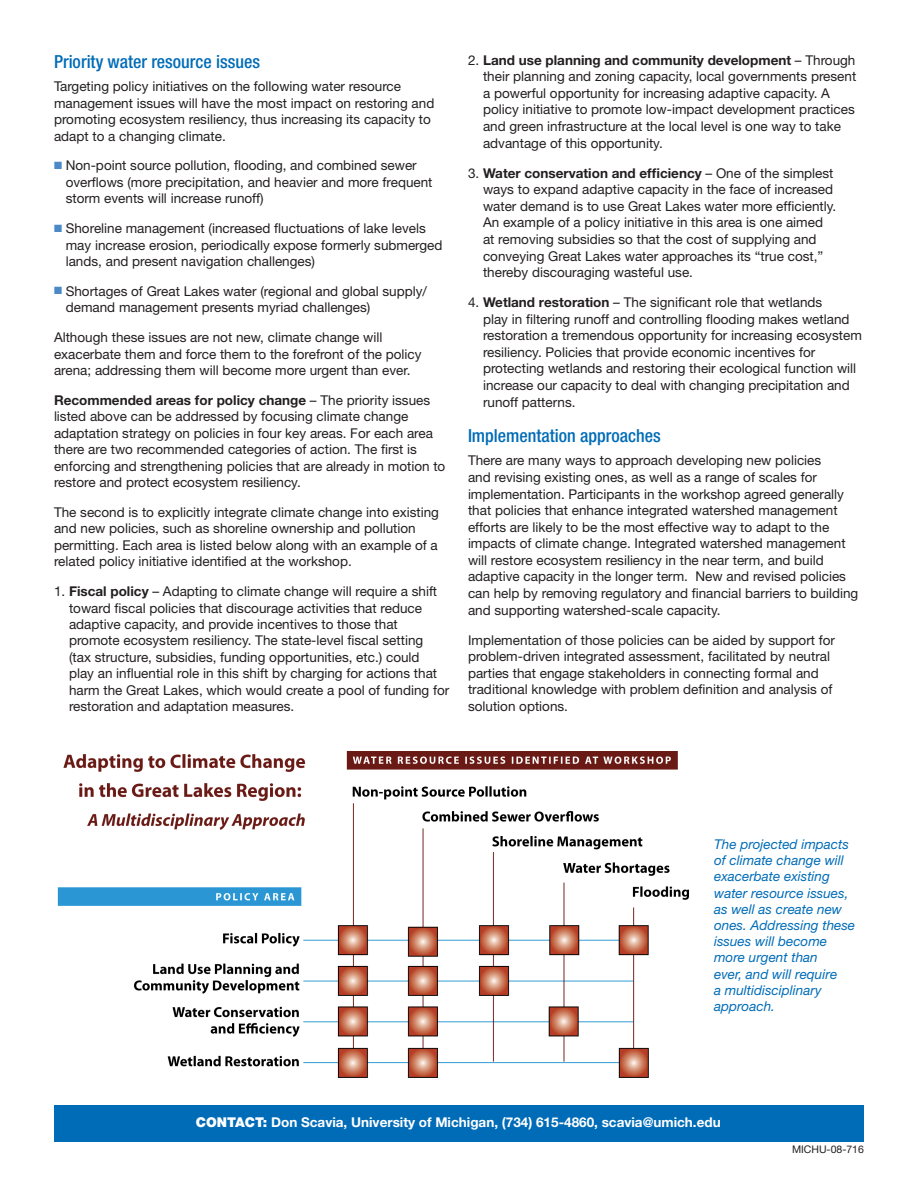
<style>
.page{position:relative;width:918px;height:1188px;background:#fff}
.page>*{position:absolute;margin:0;border:0;box-sizing:border-box;transform-origin:0 0}
.subhead_blue{font:500 condensed 18px "Helvetica Neue";color:#006cb7}
.body_text{font:13.5px/16.6px "Helvetica Neue";color:#231f20}
.t1{font:italic 13.5px/16.2px "Helvetica Neue";color:#006cb7}
.body_text-2{font:700 13.5px "Helvetica Neue";color:#fff}
.body_text-3{font:10.5px "Helvetica Neue";color:#231f20}
.s1{color:#4c89c7}
.s2{font-weight:700}
.s3{font-weight:900}
</style>
<div class="page">
<div style="left:54px;top:1105px;width:810px;height:37px;background:#006cb7"></div>
<img style="left:57px;top:751px;width:632px;height:327px">
<p class="subhead_blue" style="left:54px;top:51px;width:208px">Priority water resource issues</p>
<p class="body_text" style="left:54px;top:78px;width:382px">Targeting policy initiatives on the following water resource management issues will have the most impact on restoring and promoting ecosystem resiliency, thus increasing its capacity to adapt to a changing climate.</p>
<p class="body_text" style="left:66px;top:157px;width:368px;text-indent:-12px"><span class="s1">■</span> Non-point source pollution, flooding, and combined sewer overflows (more precipitation, and heavier and more frequent storm events will increase runoff)</p>
<p class="body_text" style="left:66px;top:220px;width:378px;text-indent:-12px"><span class="s1">■</span> Shoreline management (increased fluctuations of lake levels may increase erosion, periodically expose formerly submerged lands, and present navigation challenges)</p>
<p class="body_text" style="left:66px;top:283px;width:363px;text-indent:-12px"><span class="s1">■</span> Shortages of Great Lakes water (regional and global supply/ demand management presents myriad challenges)</p>
<p class="body_text" style="left:54px;top:329px;width:369px">Although these issues are not new, climate change will exacerbate them and force them to the forefront of the policy arena; addressing them will become more urgent than ever.</p>
<p class="body_text" style="left:54px;top:392px;width:393px"><span class="s2">Recommended areas for policy change</span> – The priority issues listed above can be addressed by focusing climate change adaptation strategy on policies in four key areas. For each area there are two recommended categories of action. The first is enforcing and strengthening policies that are already in motion to restore and protect ecosystem resiliency.</p>
<p class="body_text" style="left:54px;top:504px;width:387px">The second is to explicitly integrate climate change into existing and new policies, such as shoreline ownership and pollution permitting. Each area is listed below along with an example of a related policy initiative identified at the workshop.</p>
<p class="body_text" style="left:69px;top:583px;width:382px;text-indent:-15px">1. <span class="s2">Fiscal policy</span> – Adapting to climate change will require a shift toward fiscal policies that discourage activities that reduce adaptive capacity, and provide incentives to those that promote ecosystem resiliency. The state-level fiscal setting<br>(tax structure, subsidies, funding opportunities, etc.) could<br>play an influential role in this shift by charging for actions that harm the Great Lakes, which would create a pool of funding for restoration and adaptation measures.</p>
<p class="body_text" style="left:483px;top:51px;width:375px;text-indent:-15px">2. <span class="s2">Land use planning and community development</span> – Through their planning and zoning capacity, local governments present a powerful opportunity for increasing adaptive capacity. A policy initiative to promote low-impact development practices and green infrastructure at the local level is one way to take advantage of this opportunity.</p>
<p class="body_text" style="left:483px;top:164px;width:355px;text-indent:-15px">3. <span class="s2">Water conservation and efficiency</span> – One of the simplest ways to expand adaptive capacity in the face of increased water demand is to use Great Lakes water more efficiently.<br>An example of a policy initiative in this area is one aimed at removing subsidies so that the cost of supplying and conveying Great Lakes water approaches its “true cost,” thereby discouraging wasteful use.</p>
<p class="body_text" style="left:483px;top:294px;width:380px;text-indent:-15px">4. <span class="s2">Wetland restoration</span> – The significant role that wetlands<br>play in filtering runoff and controlling flooding makes wetland restoration a tremendous opportunity for increasing ecosystem resiliency. Policies that provide economic incentives for protecting wetlands and restoring their ecological function will increase our capacity to deal with changing precipitation and runoff patterns.</p>
<p class="subhead_blue" style="left:468px;top:425px;width:194px">Implementation approaches</p>
<p class="body_text" style="left:468px;top:452px;width:392px">There are many ways to approach developing new policies<br>and revising existing ones, as well as a range of scales for implementation. Participants in the workshop agreed generally that policies that enhance integrated watershed management efforts are likely to be the most effective way to adapt to the impacts of climate change. Integrated watershed management will restore ecosystem resiliency in the near term, and build adaptive capacity in the longer term. New and revised policies can help by removing regulatory and financial barriers to building and supporting watershed-scale capacity.</p>
<p class="body_text" style="left:468px;top:631px;width:369px">Implementation of those policies can be aided by support for problem-driven integrated assessment, facilitated by neutral parties that engage stakeholders in connecting formal and traditional knowledge with problem definition and analysis of solution options.</p>
<p class="t1" style="left:714px;top:836px;width:143px">The projected impacts of climate change will exacerbate existing water resource issues, as well as create new ones. Addressing these issues will become more urgent than<br>ever, and will require<br>a multidisciplinary approach.</p>
<p class="body_text-2" style="left:196px;top:1114px;width:526px"><span class="s3">CONTACT:</span> Don Scavia, University of Michigan, (734) 615-4860, scavia@umich.edu</p>
<p class="body_text-3" style="left:792px;top:1143px;width:73px">MICHU-08-716</p>
</div>
